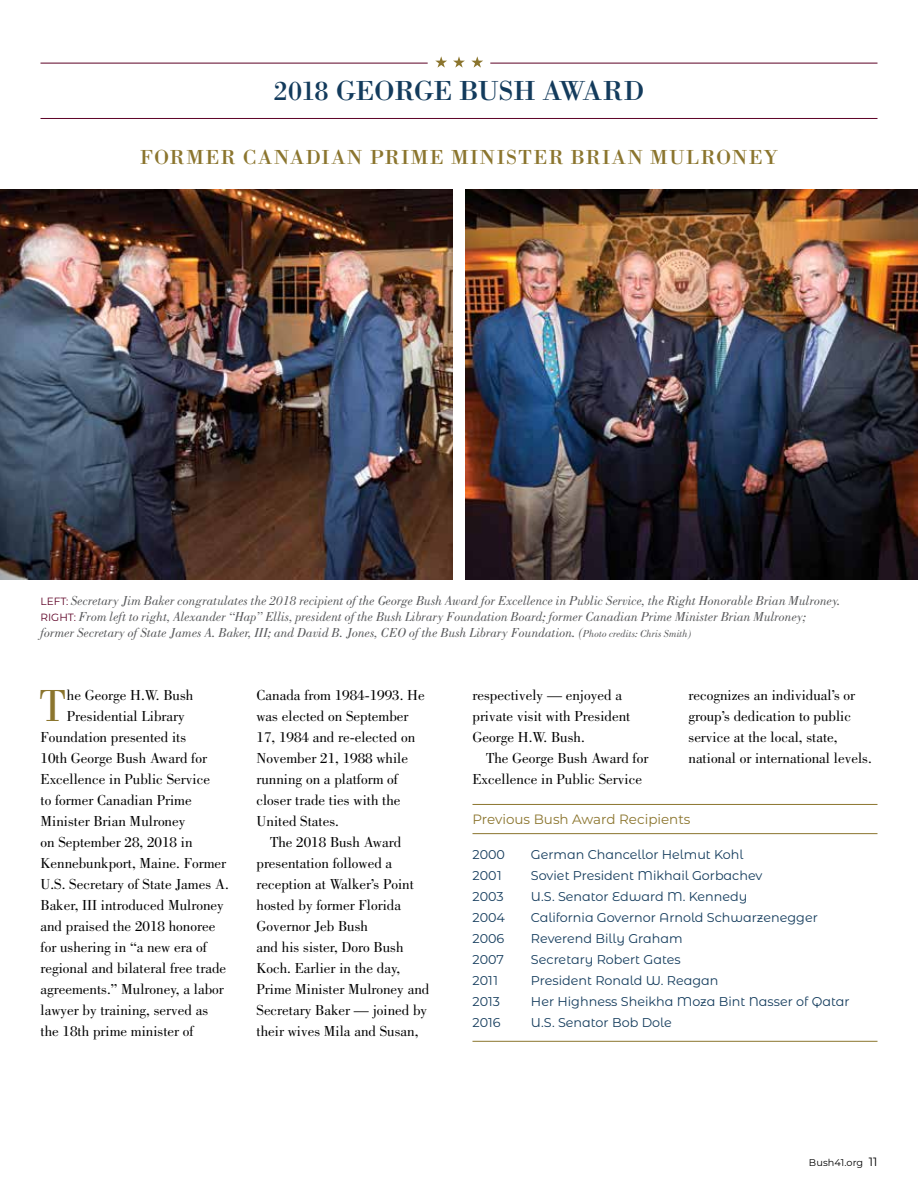
<style>
.page{position:relative;width:918px;height:1188px;background:#fff}
.page>*{position:absolute;margin:0;border:0;box-sizing:border-box;transform-origin:0 0}
.t1{font:46.5px "Bodoni";color:#8b752e}
.t2{font:28.5px "Bodoni";letter-spacing:-.03em;color:#133b5c}
.t3{font:21px "Bodoni";letter-spacing:.07em;color:#8b752e}
.t4{font:15px/21px "Bodoni";color:#000}
.t5{font:italic 13.5px/15.8px "Bodoni";color:#58595b}
.t6{font:13.5px "Montserrat";color:#8b752e}
.t7{font:12.75px "Montserrat Alternates";color:#133b5c}
.t8{font:9.75px "Montserrat";letter-spacing:.01em;color:#000}
.s1{font-family:"Montserrat";font-style:normal;font-size:10.5px;color:#5d0025}
.s2{font-size:10.5px}
.s3{font-size:12px}
</style>
<div class="page">
<img style="left:466px;top:189px;width:452px;height:391px">
<img style="left:0;top:189px;width:452px;height:391px">
<hr style="left:40px;top:118px;width:838px;height:1px;background:#5d0025">
<hr style="left:40px;top:63px;width:388px;height:1px;background:#5d0025">
<svg style="left:453px;top:56px;width:12px;height:12px"></svg>
<svg style="left:471px;top:56px;width:12px;height:12px"></svg>
<svg style="left:435px;top:56px;width:12px;height:12px"></svg>
<hr style="left:490px;top:63px;width:388px;height:1px;background:#5d0025">
<hr style="left:472px;top:804px;width:406px;height:1px;background:#8b752e">
<hr style="left:472px;top:833px;width:406px;height:1px;background:#8b752e">
<hr style="left:472px;top:1041px;width:406px;height:1px;background:#8b752e">
<h2 class="t2" style="left:274px;top:73px;width:372px">2018 GEORGE BUSH AWARD</h2>
<h3 class="t3" style="left:140px;top:145px;width:639px">FORMER CANADIAN PRIME MINISTER BRIAN MULRONEY</h3>
<p class="t5" style="left:40px;top:593px;width:802px"><span class="s1">LEFT:</span> Secretary Jim Baker congratulates the 2018 recipient of the George Bush Award for Excellence in Public Service, the Right Honorable Brian Mulroney.<br><span class="s1">RIGHT:</span> From left to right, Alexander “Hap” Ellis, president of the Bush Library Foundation Board; former Canadian Prime Minister Brian Mulroney; former Secretary of State James A. Baker, III; and David B. Jones, CEO of the Bush Library Foundation. (<span class="s2">Photo credits: Chris Smith)</span></p>
<h1 class="t1" style="left:40px;top:680px;width:27px">T</h1>
<p class="t4" style="left:67px;top:684px;width:128px">he George H.W. Bush</p>
<p class="t4" style="left:67px;top:705px;width:119px">Presidential Library</p>
<p class="t4" style="left:41px;top:726px;width:147px">Foundation presented its</p>
<p class="t4" style="left:41px;top:747px;width:168px">10th George Bush Award for</p>
<p class="t4" style="left:41px;top:768px;width:171px">Excellence in Public Service</p>
<p class="t4" style="left:41px;top:789px;width:153px">to former Canadian Prime</p>
<p class="t4" style="left:41px;top:810px;width:146px">Minister Brian Mulroney</p>
<p class="t4" style="left:41px;top:831px;width:154px">on September 28, 2018 in</p>
<p class="t4" style="left:41px;top:852px;width:187px">Kennebunkport, Maine. Former</p>
<p class="t4" style="left:41px;top:873px;width:190px">U.S. Secretary of State James A.</p>
<p class="t4" style="left:41px;top:894px;width:185px">Baker, III introduced Mulroney</p>
<p class="t4" style="left:41px;top:915px;width:176px">and praised the 2018 honoree</p>
<p class="t4" style="left:41px;top:936px;width:168px">for ushering in “a new era of</p>
<p class="t4" style="left:41px;top:957px;width:187px">regional and bilateral free trade</p>
<p class="t4" style="left:41px;top:978px;width:185px">agreements.” Mulroney, a labor</p>
<p class="t4" style="left:41px;top:999px;width:169px">lawyer by training, served as</p>
<p class="t4" style="left:41px;top:1020px;width:155px">the 18th prime minister of</p>
<p class="t4" style="left:256px;top:684px;width:170px">Canada from 1984-1993. He</p>
<p class="t4" style="left:256px;top:705px;width:154px">was elected on September</p>
<p class="t4" style="left:256px;top:726px;width:160px">17, 1984 and re-elected on</p>
<p class="t4" style="left:256px;top:747px;width:153px">November 21, 1988 while</p>
<p class="t4" style="left:256px;top:768px;width:143px">running on a platform of</p>
<p class="t4" style="left:256px;top:789px;width:146px">closer trade ties with the</p>
<p class="t4" style="left:256px;top:810px;width:84px">United States.</p>
<p class="t4" style="left:270px;top:831px;width:133px">The 2018 Bush Award</p>
<p class="t4" style="left:256px;top:852px;width:137px">presentation followed a</p>
<p class="t4" style="left:256px;top:873px;width:159px">reception at Walker’s Point</p>
<p class="t4" style="left:256px;top:894px;width:146px">hosted by former Florida</p>
<p class="t4" style="left:256px;top:915px;width:113px">Governor Jeb Bush</p>
<p class="t4" style="left:256px;top:936px;width:149px">and his sister, Doro Bush</p>
<p class="t4" style="left:256px;top:957px;width:145px">Koch. Earlier in the day,</p>
<p class="t4" style="left:256px;top:978px;width:174px">Prime Minister Mulroney and</p>
<p class="t4" style="left:256px;top:999px;width:172px">Secretary Baker — joined by</p>
<p class="t4" style="left:256px;top:1020px;width:164px">their wives Mila and Susan,</p>
<p class="t4" style="left:472px;top:684px;width:159px">respectively — enjoyed a private visit with President<br>George H.W. Bush.</p>
<p class="t4" style="left:472px;top:747px;width:177px;text-indent:14px">The George Bush Award for<br>Excellence in Public Service</p>
<p class="t4" style="left:688px;top:684px;width:185px">recognizes an individual’s or group’s dedication to public service at the local, state, national or international levels.</p>
<p class="t6" style="left:472px;top:810px;width:219px">Previous Bush Award Recipients</p>
<p class="t7" style="left:472px;top:846px;width:34px">2000</p>
<p class="t7" style="left:531px;top:846px;width:214px">German Chancellor Helmut Kohl</p>
<p class="t7" style="left:472px;top:867px;width:31px">2001</p>
<p class="t7" style="left:531px;top:867px;width:233px">Soviet President Mikhail Gorbachev</p>
<p class="t7" style="left:472px;top:888px;width:33px">2003</p>
<p class="t7" style="left:531px;top:888px;width:218px">U.S. Senator Edward M. Kennedy</p>
<p class="t7" style="left:472px;top:909px;width:34px">2004</p>
<p class="t7" style="left:531px;top:909px;width:288px">California Governor Arnold Schwarzenegger</p>
<p class="t7" style="left:472px;top:930px;width:33px">2006</p>
<p class="t7" style="left:531px;top:930px;width:153px">Reverend Billy Graham</p>
<p class="t7" style="left:472px;top:951px;width:33px">2007</p>
<p class="t7" style="left:531px;top:951px;width:151px">Secretary Robert Gates</p>
<p class="t7" style="left:472px;top:972px;width:27px">2011</p>
<p class="t7" style="left:531px;top:972px;width:189px">President Ronald W. Reagan</p>
<p class="t7" style="left:472px;top:993px;width:29px">2013</p>
<p class="t7" style="left:531px;top:993px;width:320px">Her Highness Sheikha Moza Bint Nasser of Qatar</p>
<p class="t7" style="left:472px;top:1014px;width:29px">2016</p>
<p class="t7" style="left:531px;top:1014px;width:142px">U.S. Senator Bob Dole</p>
<p class="t8" style="left:809px;top:1156px;width:70px">Bush41.org <span class="s3">11</span></p>
</div>
